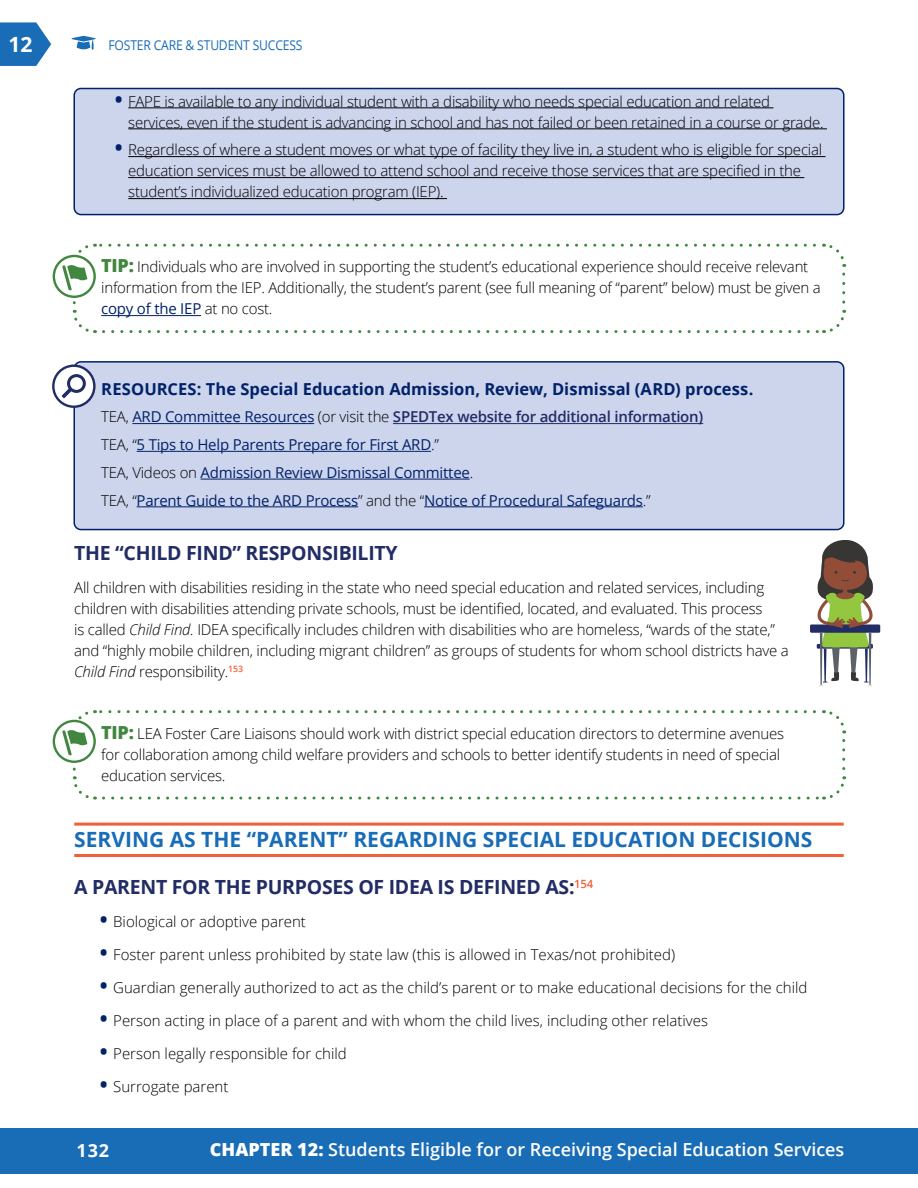
<style>
.page{position:relative;width:918px;height:1188px;background:#fff}
.page>*{position:absolute;margin:0;border:0;box-sizing:border-box;transform-origin:0 0}
.Blue_Header_Underlin{font:700 21px "Open Sans";color:#196cb6}
.t1{font:700 21px "Open Sans";color:#fff}
.Navy_under_blue{font:700 19.5px "Open Sans";letter-spacing:-.015em;color:#222c65}
.t2{font:600 18px "Open Sans";color:#fff}
.t3{font:700 18px "Open Sans";color:#fff}
.Resources_border{font:700 16.5px "Open Sans";letter-spacing:.005em;color:#012169}
.FCSS_Body_Text_10_14{font:300 15px/21px "Open Sans";letter-spacing:-.015em;color:#000}
.Tips_border{font:300 15px/21px "Open Sans";letter-spacing:-.015em;color:#000}
.Resources_border-2{font:15px "Open Sans";letter-spacing:-.015em;color:#012169}
.Resources_border-3{font:600 15px "Open Sans";letter-spacing:-.015em;color:#222c65}
.Tips_border-2{font:15px "Open Sans";letter-spacing:-.015em;color:#012169}
.t4{font:13.5px "Open Sans";letter-spacing:-.015em;color:#196cb6;scale:.9 1}
.t5{font:600 11.4px "Open Sans";color:#f16037}
.t6{font:600 8.7px "Open Sans";color:#f16037}
.s1{font-weight:700;font-size:21px;color:#012169}
.s2{font-weight:800;font-size:18px;color:#42873f}
.s3{font-weight:300;color:#000}
.s4{font-weight:400;color:#012169}
.s5{font-style:italic}
.s6{font-weight:800}
</style>
<div class="page">
<svg style="left:0;top:22px;width:51px;height:44px;background:#3c82c1"></svg>
<svg style="left:72px;top:36px;width:24px;height:14px"></svg>
<div style="left:0;top:1128px;width:918px;height:46px;background:#196cb6"></div>
<div style="left:74px;top:88px;width:770px;height:127px;background:#cdd5ed;border-radius:7px"></div>
<div style="left:74px;top:88px;width:770px;height:127px;border:2px solid #012169;border-radius:7px"></div>
<hr style="left:128px;top:107px;width:645px;height:1px;background:#000">
<hr style="left:128px;top:128px;width:699px;height:1px;background:#000">
<hr style="left:128px;top:156px;width:697px;height:1px;background:#000">
<hr style="left:128px;top:177px;width:676px;height:1px;background:#000">
<hr style="left:128px;top:198px;width:319px;height:1px;background:#000">
<div style="left:74px;top:362px;width:770px;height:168px;background:#cdd5ed;border-radius:7px"></div>
<div style="left:74px;top:361px;width:770px;height:169px;border:2px solid #012169;border-radius:7px"></div>
<hr style="left:132px;top:423px;width:182px;height:1px;background:#012169">
<hr style="left:393px;top:423px;width:310px;height:1px;background:#222c65">
<hr style="left:137px;top:451px;width:294px;height:1px;background:#012169">
<hr style="left:201px;top:479px;width:269px;height:1px;background:#012169">
<hr style="left:137px;top:506px;width:221px;height:1px;background:#012169">
<hr style="left:424px;top:506px;width:219px;height:1px;background:#012169">
<hr style="left:74px;top:854px;width:770px;height:3px;background:#f16037">
<hr style="left:74px;top:823px;width:770px;height:3px;background:#f16037">
<svg style="left:54px;top:256px;width:41px;height:41px"></svg>
<div style="left:53px;top:255px;width:43px;height:43px;border:2px solid #42873f;border-radius:50%"></div>
<svg style="left:62px;top:243px;width:785px;height:90px"></svg>
<svg style="left:810px;top:540px;width:71px;height:146px"></svg>
<svg style="left:54px;top:721px;width:41px;height:41px"></svg>
<div style="left:53px;top:720px;width:43px;height:43px;border:2px solid #42873f;border-radius:50%"></div>
<svg style="left:62px;top:710px;width:785px;height:90px"></svg>
<svg style="left:53px;top:366px;width:41px;height:41px"></svg>
<svg style="left:62px;top:374px;width:24px;height:24px"></svg>
<div style="left:52px;top:364px;width:44px;height:44px;border:2px solid #222c65;border-radius:50%"></div>
<h1 class="t1" style="left:9px;top:29px;width:25px">12</h1>
<p class="t4" style="left:109px;top:35px;width:217px">FOSTER CARE &amp; STUDENT SUCCESS</p>
<p class="FCSS_Body_Text_10_14" style="left:128px;top:90px;width:697px;text-indent:-14px"><span class="s1">•</span> FAPE is available to any individual student with a disability who needs special education and related services, even if the student is advancing in school and has not failed or been retained in a course or grade.</p>
<p class="FCSS_Body_Text_10_14" style="left:128px;top:139px;width:695px;text-indent:-14px"><span class="s1">•</span> Regardless of where a student moves or what type of facility they live in, a student who is eligible for special education services must be allowed to attend school and receive those services that are specified in the student’s individualized education program (IEP).</p>
<p class="Tips_border" style="left:101px;top:256px;width:721px"><span class="s2">TIP:</span> Individuals who are involved in supporting the student’s educational experience should receive relevant information from the IEP. Additionally, the student’s parent (see full meaning of “parent” below) must be given a</p>
<p class="Tips_border-2" style="left:101px;top:299px;width:173px">copy of the IEP <span class="s3">at no cost.</span></p>
<p class="Resources_border" style="left:101px;top:377px;width:654px">RESOURCES: The Special Education Admission, Review, Dismissal (ARD) process.</p>
<p class="Resources_border-3" style="left:101px;top:407px;width:604px"><span class="s3">TEA,</span> <span class="s4">ARD Committee Resources</span> <span class="s3">(or visit the</span> SPEDTex website for additional information)</p>
<p class="Resources_border-2" style="left:101px;top:434px;width:339px"><span class="s3">TEA, “</span>5 Tips to Help Parents Prepare for First ARD<span class="s3">.”</span></p>
<p class="Resources_border-2" style="left:101px;top:462px;width:374px"><span class="s3">TEA, Videos on</span> Admission Review Dismissal Committee<span class="s3">.</span></p>
<p class="Resources_border-2" style="left:101px;top:490px;width:551px"><span class="s3">TEA, “</span>Parent Guide to the ARD Process<span class="s3">” and the “</span>Notice of Procedural Safeguards<span class="s3">.”</span></p>
<h3 class="Navy_under_blue" style="left:74px;top:540px;width:325px">THE “CHILD FIND” RESPONSIBILITY</h3>
<p class="FCSS_Body_Text_10_14" style="left:74px;top:577px;width:716px">All children with disabilities residing in the state who need special education and related services, including children with disabilities attending private schools, must be identified, located, and evaluated. This process<br>is called <span class="s5">Child Find.</span> IDEA specifically includes children with disabilities who are homeless, “wards of the state,” and “highly mobile children, including migrant children” as groups of students for whom school districts have a <span class="s5">Child Find</span> responsibility.</p>
<p class="t6" style="left:228px;top:663px;width:16px">153</p>
<p class="Tips_border" style="left:101px;top:723px;width:684px"><span class="s2">TIP:</span> LEA Foster Care Liaisons should work with district special education directors to determine avenues for collaboration among child welfare providers and schools to better identify students in need of special education services.</p>
<h3 class="Blue_Header_Underlin" style="left:74px;top:824px;width:740px">SERVING AS THE “PARENT” REGARDING SPECIAL EDUCATION DECISIONS</h3>
<h3 class="Navy_under_blue" style="left:74px;top:873px;width:502px">A PARENT FOR THE PURPOSES OF IDEA IS DEFINED AS:</h3>
<p class="t5" style="left:574px;top:876px;width:21px">154</p>
<p class="FCSS_Body_Text_10_14" style="left:100px;top:911px;width:208px"><span class="s1">•</span> Biological or adoptive parent</p>
<p class="FCSS_Body_Text_10_14" style="left:100px;top:944px;width:577px"><span class="s1">•</span> Foster parent unless prohibited by state law (this is allowed in Texas/not prohibited)</p>
<p class="FCSS_Body_Text_10_14" style="left:100px;top:977px;width:709px"><span class="s1">•</span> Guardian generally authorized to act as the child’s parent or to make educational decisions for the child</p>
<p class="FCSS_Body_Text_10_14" style="left:100px;top:1010px;width:610px"><span class="s1">•</span> Person acting in place of a parent and with whom the child lives, including other relatives</p>
<p class="FCSS_Body_Text_10_14" style="left:100px;top:1043px;width:249px"><span class="s1">•</span> Person legally responsible for child</p>
<p class="FCSS_Body_Text_10_14" style="left:100px;top:1076px;width:130px"><span class="s1">•</span> Surrogate parent</p>
<p class="t3" style="left:76px;top:1137px;width:34px">132</p>
<p class="t2" style="left:210px;top:1137px;width:636px"><span class="s6">CHAPTER 12:</span> Students Eligible for or Receiving Special Education Services</p>
</div>
